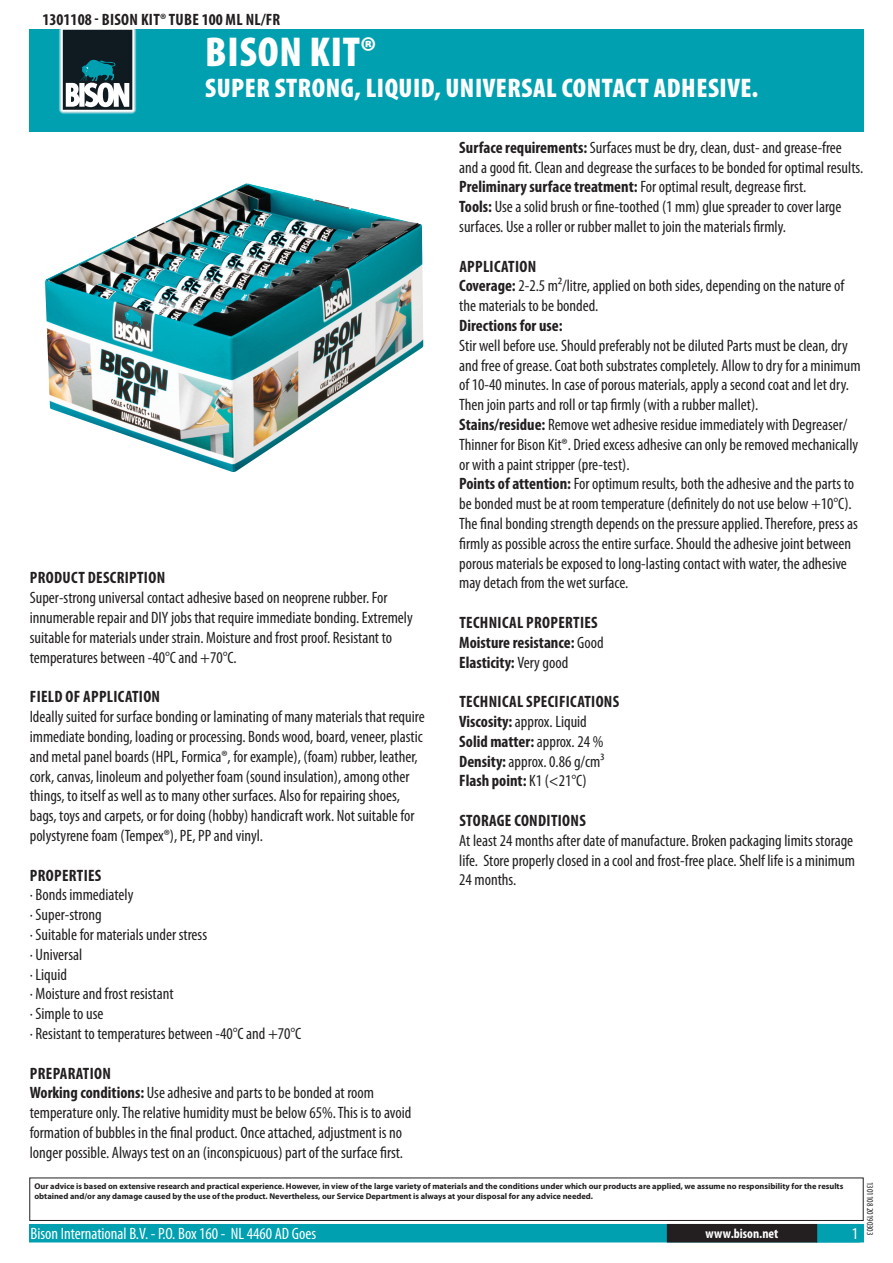
<style>
.page{position:relative;width:893px;height:1263px;background:#fff}
.page>*{position:absolute;margin:0;border:0;box-sizing:border-box;transform-origin:0 0}
.t1{font:900 condensed 42px "Myriad Pro";letter-spacing:.02em;color:#fff}
.t2{font:900 condensed 27px "Myriad Pro";letter-spacing:.02em;color:#fff}
.t3{font:condensed 16.5px/19.8px "Myriad Pro";color:#231f20}
.t4{font:700 condensed 16.5px/19.8px "Myriad Pro";letter-spacing:.02em;color:#231f20}
.t5{font:condensed 16.5px "Myriad Pro";color:#fff}
.t6{font:700 condensed 13.5px "Myriad Pro";color:#fff}
.t7{font:condensed 9px "Myriad Pro";color:#231f20}
.t8{font:700 8.4px/10.1px "Myriad Pro";color:#231f20}
.s1{font-weight:700}
.s2{font-weight:400}
</style>
<div class="page">
<div style="left:30px;top:1225px;width:833px;height:17px;background:#00a0b0"></div>
<div style="left:29px;top:1224px;width:835px;height:18px;border:2px solid #00a0b0"></div>
<div style="left:816px;top:1224px;width:44px;height:18px;border:2px solid #00a0b0"></div>
<div style="left:668px;top:1225px;width:148px;height:17px;background:#231f20"></div>
<div style="left:667px;top:1224px;width:150px;height:18px;border:2px solid #231f20"></div>
<div style="left:29px;top:1177px;width:835px;height:44px;border:1px solid #231f20"></div>
<div style="left:30px;top:30px;width:834px;height:102px;background:#00a0b0"></div>
<svg style="left:59px;top:30px;width:78px;height:84px;background:#516970"></svg>
<img style="left:45px;top:183px;width:378px;height:289px">
<p class="t4" style="left:43px;top:9px;width:239px">1301108 - Bison Kit® Tube 100 ml NL/FR</p>
<h1 class="t1" style="left:205px;top:25px;width:172px">BISON KIT®</h1>
<h2 class="t2" style="left:205px;top:70px;width:555px">SUPER STRONG, LIQUID, UNIVERSAL CONTACT ADHESIVE.</h2>
<p class="t4" style="left:30px;top:568px;width:137px">Product description</p>
<p class="t3" style="left:30px;top:588px;width:384px">Super-strong universal contact adhesive based on neoprene rubber. For innumerable repair and DIY jobs that require immediate bonding. Extremely suitable for materials under strain. Moisture and frost proof. Resistant to temperatures between -40°C and +70°C.</p>
<p class="t4" style="left:30px;top:686px;width:132px">Field of application</p>
<p class="t3" style="left:30px;top:706px;width:396px">Ideally suited for surface bonding or laminating of many materials that require immediate bonding, loading or processing. Bonds wood, board, veneer, plastic and metal panel boards (HPL, Formica®, for example), (foam) rubber, leather, cork, canvas, linoleum and polyether foam (sound insulation), among other things, to itself as well as to many other surfaces. Also for repairing shoes, bags, toys and carpets, or for doing (hobby) handicraft work. Not suitable for polystyrene foam (Tempex®), PE, PP and vinyl.</p>
<p class="t4" style="left:30px;top:865px;width:73px">Properties</p>
<p class="t3" style="left:30px;top:885px;width:273px">· Bonds immediately<br>· Super-strong<br>· Suitable for materials under stress<br>· Universal<br>· Liquid<br>· Moisture and frost resistant<br>· Simple to use<br>· Resistant to temperatures between -40°C and +70°C</p>
<p class="t4" style="left:30px;top:1063px;width:32px">Prepara</p>
<p class="t3" style="left:30px;top:1063px;width:383px;text-indent:53px"><span class="s1">tion<br>Working conditions:</span> Use adhesive and parts to be bonded at room temperature only. The relative humidity must be below 65%. This is to avoid formation of bubbles in the final product. Once attached, adjustment is no longer possible. Always test on an (inconspicuous) part of the surface first.</p>
<p class="t3" style="left:459px;top:137px;width:406px"><span class="s1">Surface requirements:</span> Surfaces must be dry, clean, dust- and grease-free and a good fit. Clean and degrease the surfaces to be bonded for optimal results.<br><span class="s1">Preliminary surface treatment:</span> For optimal result, degrease first.<br><span class="s1">Tools:</span> Use a solid brush or fine-toothed (1 mm) glue spreader to cover large surfaces. Use a roller or rubber mallet to join the materials firmly.</p>
<p class="t3" style="left:459px;top:256px;width:386px"><span class="s1">Application<br>Coverage:</span> 2-2.5 m²/litre, applied on both sides, depending on the nature of the materials to be bonded.</p>
<p class="t4" style="left:459px;top:315px;width:105px">Directions for use:</p>
<p class="t3" style="left:459px;top:335px;width:403px">Stir well before use. Should preferably not be diluted Parts must be clean, dry and free of grease. Coat both substrates completely. Allow to dry for a minimum of 10-40 minutes. In case of porous materials, apply a second coat and let dry.<br>Then join parts and roll or tap firmly (with a rubber mallet).<br><span class="s1">Stains/residue:</span> Remove wet adhesive residue immediately with Degreaser/ Thinner for Bison Kit®. Dried excess adhesive can only be removed mechanically or with a paint stripper (pre-test).<br><span class="s1">Points of attention:</span> For optimum results, both the adhesive and the parts to be bonded must be at room temperature (definitely do not use below +10°C).<br>The final bonding strength depends on the pressure applied. Therefore, press as firmly as possible across the entire surface. Should the adhesive joint between porous materials be exposed to long-lasting contact with water, the adhesive may detach from the wet surface.</p>
<p class="t4" style="left:459px;top:612px;width:146px">Technical properties<br>Moisture resistance: <span class="s2">Good<br></span>Elasticity: <span class="s2">Very good</span></p>
<p class="t4" style="left:459px;top:691px;width:162px">Technical specifications<br>Viscosity: <span class="s2">approx. Liquid<br></span>Solid matter: <span class="s2">approx. 24 %<br></span>Density: <span class="s2">approx. 0.86 g/cm³<br></span>Flash point: <span class="s2">K1 (&lt;21°C)</span></p>
<p class="t4" style="left:459px;top:810px;width:128px">Storage conditions</p>
<p class="t3" style="left:459px;top:830px;width:397px;text-align:justify">At least 24 months after date of manufacture. Broken packaging limits storage life. Store properly closed in a cool and frost-free place. Shelf life is a minimum 24 months.</p>
<p class="t8" style="left:34px;top:1181px;width:810px">Our advice is based on extensive research and practical experience. However, in view of the large variety of materials and the conditions under which our products are applied, we assume no responsibility for the results obtained and/or any damage caused by the use of the product. Nevertheless, our Service Department is always at your disposal for any advice needed.</p>
<p class="t5" style="left:31px;top:1224px;width:287px">Bison International B.V. - P.O. Box 160 - NL 4460 AD Goes</p>
<p class="t6" style="left:706px;top:1225px;width:74px">www.bison.net</p>
<p class="t5" style="left:852px;top:1224px;width:8px">1</p>
<p class="t7" style="left:875px;top:1182px;width:55px;rotate:90deg">1301108 20190303</p>
</div>
